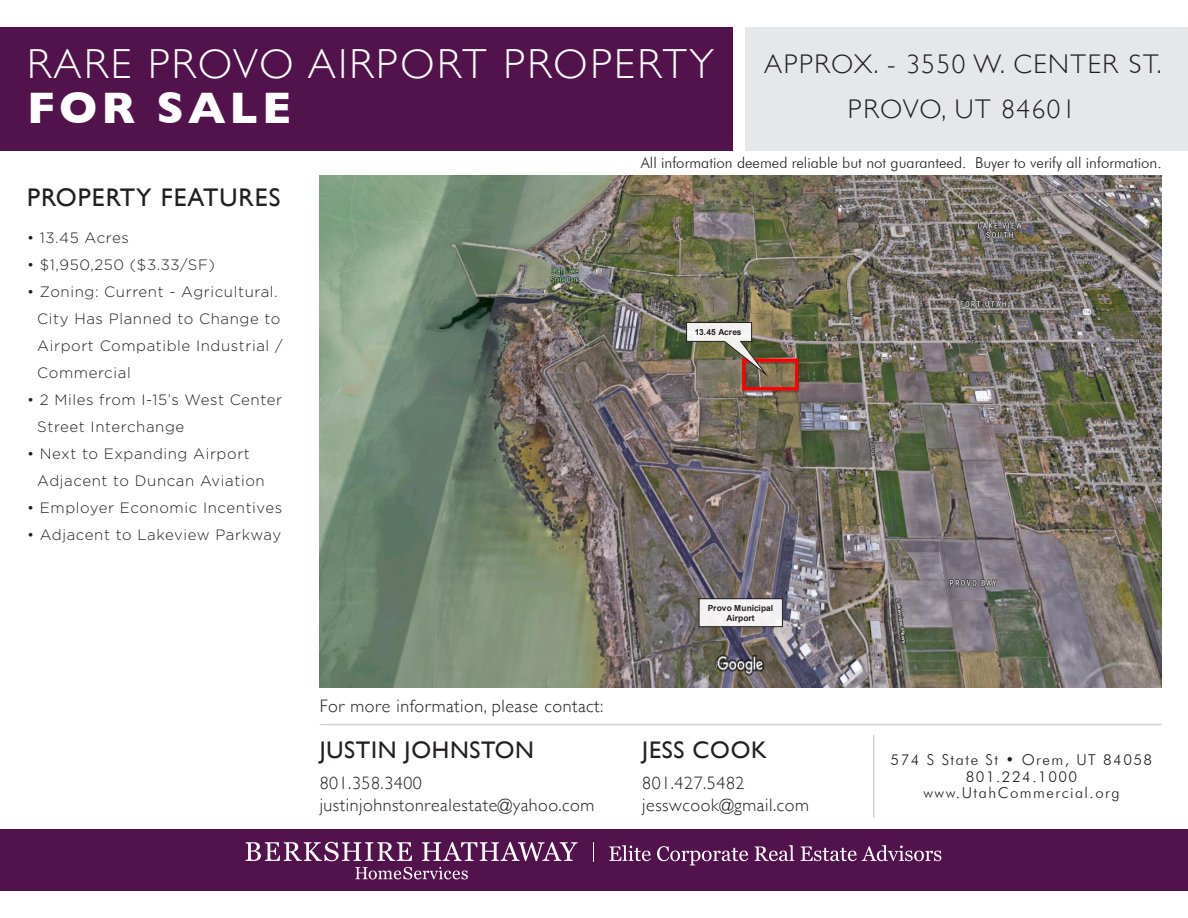
<style>
.page{position:relative;width:1188px;height:918px;background:#fff}
.page>*{position:absolute;margin:0;border:0;box-sizing:border-box;transform-origin:0 0}
.t1{font:700 45px "Gill Sans";letter-spacing:.09em;color:#fff}
.t2{font:300 42px "Gill Sans";letter-spacing:.06em;color:#fff}
.t3{font:300 27px/45px "Gill Sans";letter-spacing:.06em;color:#231f20;text-align:center}
.t4{font:25.5px "Gill Sans";letter-spacing:.04em;color:#231f20}
.t5{font:24px "Gill Sans";letter-spacing:.03em;color:#231f20}
.t6{font:300 18px/21.6px "Gill Sans";letter-spacing:.03em;color:#231f20}
.t7{font:300 15px/27px "Gotham";letter-spacing:.04em;color:#231f20}
.t8{font:300 15px "Futura BT";color:#231f20}
.t9{font:300 15px/16.5px "Futura BT";letter-spacing:.1em;color:#231f20;text-align:center}
.t10{font:700 8.4px/9.8px "Arial";letter-spacing:-.005em;color:#231f20;text-align:center}
</style>
<div class="page">
<div style="left:0;top:27px;width:732px;height:123px;background:#52124c"></div>
<div style="left:746px;top:27px;width:442px;height:123px;background:#e6e7e9"></div>
<div style="left:0;top:829px;width:1188px;height:62px;background:#52124c"></div>
<svg style="left:593px;top:842px;width:1px;height:20px"></svg>
<svg style="left:609px;top:845px;width:42px;height:16px"></svg>
<svg style="left:657px;top:846px;width:91px;height:19px"></svg>
<svg style="left:755px;top:845px;width:39px;height:16px"></svg>
<svg style="left:801px;top:845px;width:140px;height:16px"></svg>
<svg style="left:246px;top:842px;width:332px;height:19px"></svg>
<svg style="left:355px;top:867px;width:113px;height:13px"></svg>
<hr style="left:320px;top:724px;width:841px;height:1px;background:#d1d2d4">
<hr style="left:873px;top:735px;width:1px;height:82px;background:#d1d2d4">
<img style="left:320px;top:176px;width:841px;height:512px">
<img style="left:717px;top:653px;width:47px;height:24px">
<div style="left:743px;top:361px;width:56px;height:31px;border:3px solid #622423"></div>
<div style="left:742px;top:359px;width:56px;height:31px;border:3px solid #f00"></div>
<svg style="left:686px;top:322px;width:84px;height:57px"></svg>
<div style="left:699px;top:599px;width:83px;height:28px;background:#f3f2f2"></div>
<div style="left:699px;top:598px;width:84px;height:29px;border:1px solid #231f20"></div>
<h2 class="t2" style="left:27px;top:31px;width:688px">RARE PROVO AIRPORT PROPERTY</h2>
<h1 class="t1" style="left:27px;top:72px;width:266px">FOR SALE</h1>
<h3 class="t3" style="left:764px;top:40px;width:399px">APPROX. - 3550 W. CENTER ST.<br>PROVO, UT 84601</h3>
<h3 class="t4" style="left:27px;top:182px;width:255px">PROPERTY FEATURES</h3>
<p class="t7" style="left:27px;top:224px;width:103px">• 13.45 Acres</p>
<p class="t7" style="left:27px;top:251px;width:189px">• $1,950,250 ($3.33/SF)</p>
<p class="t7" style="left:37px;top:278px;width:247px;text-indent:-10px">• Zoning: Current - Agricultural.<br>City Has Planned to Change to<br>Airport Compatible Industrial /<br>Commercial</p>
<p class="t7" style="left:37px;top:386px;width:246px;text-indent:-10px">• 2 Miles from I-15’s West Center<br>Street Interchange</p>
<p class="t7" style="left:37px;top:440px;width:229px;text-indent:-10px">• Next to Expanding Airport<br>Adjacent to Duncan Aviation</p>
<p class="t7" style="left:27px;top:494px;width:257px">• Employer Economic Incentives</p>
<p class="t7" style="left:27px;top:521px;width:256px">• Adjacent to Lakeview Parkway</p>
<p class="t6" style="left:320px;top:695px;width:285px">For more information, please contact:</p>
<h3 class="t5" style="left:320px;top:736px;width:216px">JUSTIN JOHNSTON</h3>
<p class="t6" style="left:320px;top:772px;width:276px">801.358.3400 justinjohnstonrealestate@yahoo.com</p>
<p class="t8" style="left:641px;top:153px;width:522px">All information deemed reliable but not guaranteed. Buyer to verify all information.</p>
<p class="t10" style="left:695px;top:327px;width:48px">13.45 Acres</p>
<p class="t10" style="left:708px;top:604px;width:67px">Provo Municipal<br>Airport</p>
<h3 class="t5" style="left:642px;top:736px;width:126px">JESS COOK</h3>
<p class="t6" style="left:642px;top:772px;width:168px">801.427.5482 jesswcook@gmail.com</p>
<p class="t9" style="left:891px;top:752px;width:263px">574 S State St • Orem, UT 84058<br>801.224.1000 www.UtahCommercial.org</p>
</div>
